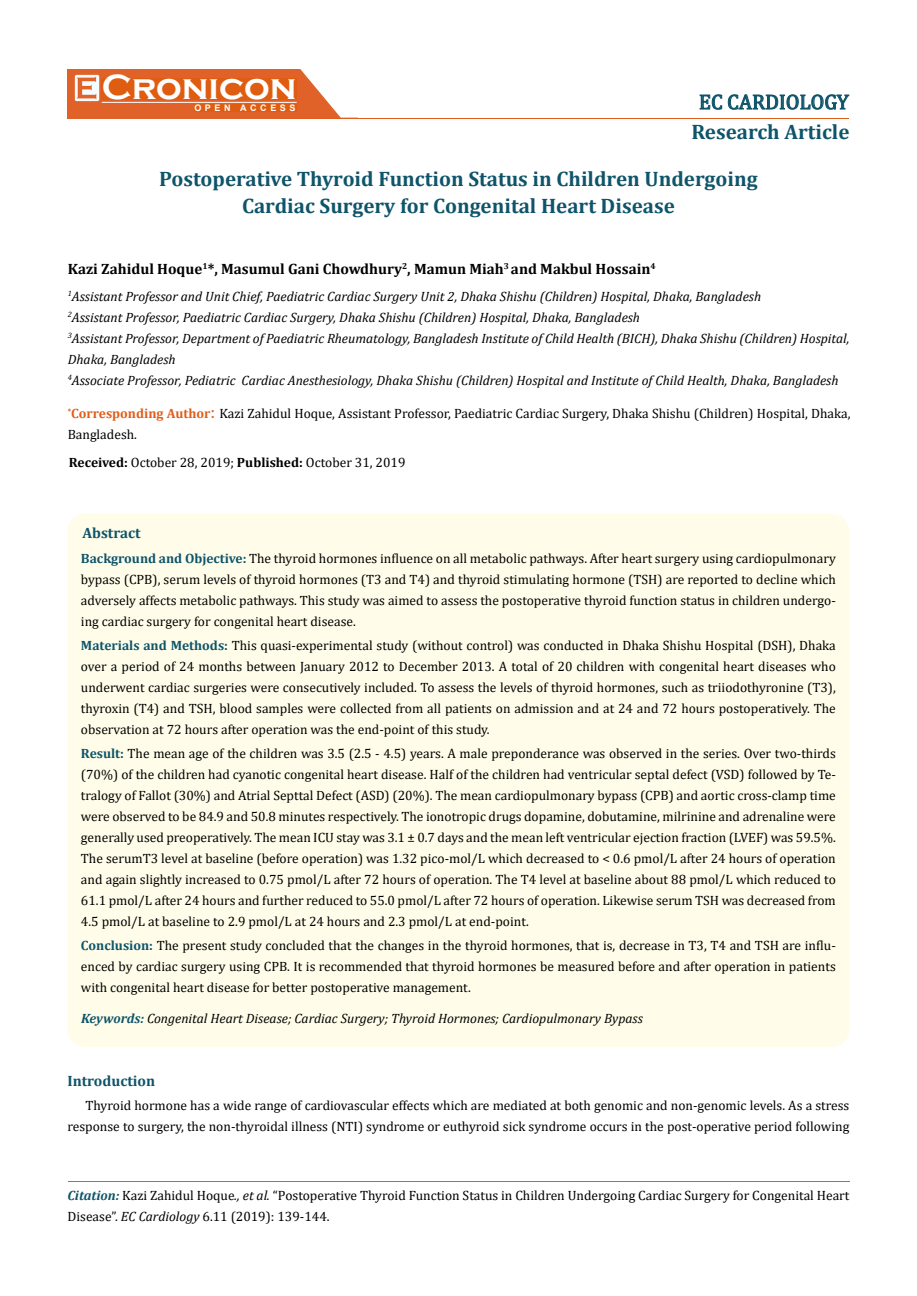
<style>
.page{position:relative;width:917px;height:1296px;background:#fff}
.page>*{position:absolute;margin:0;border:0;box-sizing:border-box;transform-origin:0 0}
.t1{font:700 36px "Copperplate Gothic";color:#fff}
.t2{font:700 21px/27px "Cambria";color:#0e546a;text-align:center}
.t3{font:21px "Cambria";color:#0e546a}
.t4{font:700 15px "Cambria";color:#000}
.t5{font:700 15px "Cambria";color:#0e546a}
.t6{font:13.5px/21px "Cambria";color:#000;text-align:justify}
.t7{font:italic 13.5px/21px "Cambria";color:#000}
.t8{font:700 9px "Arial";letter-spacing:.4em;color:#fff}
.s1{font-weight:700;color:#e05d1a}
.s2{font-size:18px;color:#e05d1a}
.s3{font-weight:700}
.s4{font-weight:700;color:#0e546a}
.s5{font-weight:700;font-style:italic;color:#0e546a}
.s6{font-style:italic}
</style>
<div class="page">
<div style="left:67px;top:70px;width:290px;height:49px;background:#e06228"></div>
<svg style="left:300px;top:69px;width:58px;height:49px"></svg>
<img style="left:75px;top:75px;width:24px;height:26px">
<div style="left:102px;top:79px;width:195px;height:21px;background:#df5d11"></div>
<div style="left:194px;top:105px;width:103px;height:7px;background:#df5d11"></div>
<svg style="left:699px;top:94px;width:150px;height:16px"></svg>
<hr style="left:102px;top:102px;width:194px;height:1px;background:#fff">
<hr style="left:279px;top:118px;width:569px;height:1px;background:#e05d1a">
<hr style="left:68px;top:1182px;width:781px;height:1px;background:#e05d1a">
<div style="left:67px;top:514px;width:782px;height:533px;background:#fffde9;border-radius:18px"></div>
<h1 class="t1" style="left:102px;top:68px;width:196px">Cronicon</h1>
<p class="t8" style="left:194px;top:102px;width:103px">OPEN ACCESS</p>
<h2 class="t3" style="left:699px;top:90px;width:151px">EC CARDIOLOGY</h2>
<h2 class="t2" style="left:691px;top:118px;width:160px">Research Article</h2>
<h2 class="t2" style="left:159px;top:165px;width:600px">Postoperative Thyroid Function Status in Children Undergoing<br>Cardiac Surgery for Congenital Heart Disease</h2>
<p class="t4" style="left:68px;top:258px;width:589px">Kazi Zahidul Hoque<sup>1</sup>*, Masumul Gani Chowdhury<sup>2</sup>, Mamun Miah<sup>3</sup> and Makbul Hossain<sup>4</sup></p>
<p class="t7" style="left:68px;top:285px;width:783px"><sup>1</sup>Assistant Professor and Unit Chief, Paediatric Cardiac Surgery Unit 2, Dhaka Shishu (Children) Hospital, Dhaka, Bangladesh<br><sup>2</sup>Assistant Professor, Paediatric Cardiac Surgery, Dhaka Shishu (Children) Hospital, Dhaka, Bangladesh<br><sup>3</sup>Assistant Professor, Department of Paediatric Rheumatology, Bangladesh Institute of Child Health (BICH), Dhaka Shishu (Children) Hospital, Dhaka, Bangladesh<br><sup>4</sup>Associate Professor, Pediatric Cardiac Anesthesiology, Dhaka Shishu (Children) Hospital and Institute of Child Health, Dhaka, Bangladesh</p>
<p class="t6" style="left:68px;top:403px;width:784px"><sup>*</sup><span class="s1">Corresponding Author</span><span class="s2">:</span> Kazi Zahidul Hoque, Assistant Professor, Paediatric Cardiac Surgery, Dhaka Shishu (Children) Hospital, Dhaka,<br>Bangladesh.</p>
<p class="t6" style="left:69px;top:451px;width:338px"><span class="s3">Received:</span> October 28, 2019; <span class="s3">Published:</span> October 31, 2019</p>
<p class="t5" style="left:82px;top:522px;width:60px">Abstract</p>
<p class="t6" style="left:81px;top:547px;width:756px"><span class="s4">Background and Objective:</span> The thyroid hormones influence on all metabolic pathways. After heart surgery using cardiopulmonary bypass (CPB), serum levels of thyroid hormones (T3 and T4) and thyroid stimulating hormone (TSH) are reported to decline which adversely affects metabolic pathways. This study was aimed to assess the postoperative thyroid function status in children undergo&shy;ing cardiac surgery for congenital heart disease.</p>
<p class="t6" style="left:81px;top:635px;width:756px"><span class="s4">Materials and Methods:</span> This quasi-experimental study (without control) was conducted in Dhaka Shishu Hospital (DSH), Dhaka over a period of 24 months between January 2012 to December 2013. A total of 20 children with congenital heart diseases who underwent cardiac surgeries were consecutively included. To assess the levels of thyroid hormones, such as triiodothyronine (T3), thyroxin (T4) and TSH, blood samples were collected from all patients on admission and at 24 and 72 hours postoperatively. The observation at 72 hours after operation was the end-point of this study.</p>
<p class="t6" style="left:81px;top:743px;width:756px"><span class="s4">Result:</span> The mean age of the children was 3.5 (2.5 - 4.5) years. A male preponderance was observed in the series. Over two-thirds (70%) of the children had cyanotic congenital heart disease. Half of the children had ventricular septal defect (VSD) followed by Te&shy;tralogy of Fallot (30%) and Atrial Septtal Defect (ASD) (20%). The mean cardiopulmonary bypass (CPB) and aortic cross-clamp time were observed to be 84.9 and 50.8 minutes respectively. The ionotropic drugs dopamine, dobutamine, milrinine and adrenaline were generally used preoperatively. The mean ICU stay was 3.1 ± 0.7 days and the mean left ventricular ejection fraction (LVEF) was 59.5%.<br>The serumT3 level at baseline (before operation) was 1.32 pico-mol/L which decreased to &lt; 0.6 pmol/L after 24 hours of operation and again slightly increased to 0.75 pmol/L after 72 hours of operation. The T4 level at baseline about 88 pmol/L which reduced to 61.1 pmol/L after 24 hours and further reduced to 55.0 pmol/L after 72 hours of operation. Likewise serum TSH was decreased from 4.5 pmol/L at baseline to 2.9 pmol/L at 24 hours and 2.3 pmol/L at end-point.</p>
<p class="t6" style="left:81px;top:935px;width:756px"><span class="s4">Conclusion:</span> The present study concluded that the changes in the thyroid hormones, that is, decrease in T3, T4 and TSH are influ&shy;enced by cardiac surgery using CPB. It is recommended that thyroid hormones be measured before and after operation in patients with congenital heart disease for better postoperative management.</p>
<p class="t7" style="left:81px;top:1007px;width:563px"><span class="s4">Keywords:</span> Congenital Heart Disease; Cardiac Surgery; Thyroid Hormones; Cardiopulmonary Bypass</p>
<p class="t5" style="left:67px;top:1070px;width:89px">Introduction</p>
<p class="t6" style="left:67px;top:1094px;width:783px;text-align:right">Thyroid hormone has a wide range of cardiovascular effects which are mediated at both genomic and non-genomic levels. As a stress response to surgery, the non-thyroidal illness (NTI) syndrome or euthyroid sick syndrome occurs in the post-operative period following</p>
<p class="t6" style="left:68px;top:1185px;width:783px"><span class="s5">Citation:</span> Kazi Zahidul Hoque<span class="s6">., et al.</span> “Postoperative Thyroid Function Status in Children Undergoing Cardiac Surgery for Congenital Heart<br>Disease”. <span class="s6">EC Cardiology</span> 6.11 (2019): 139-144.</p>
</div>
